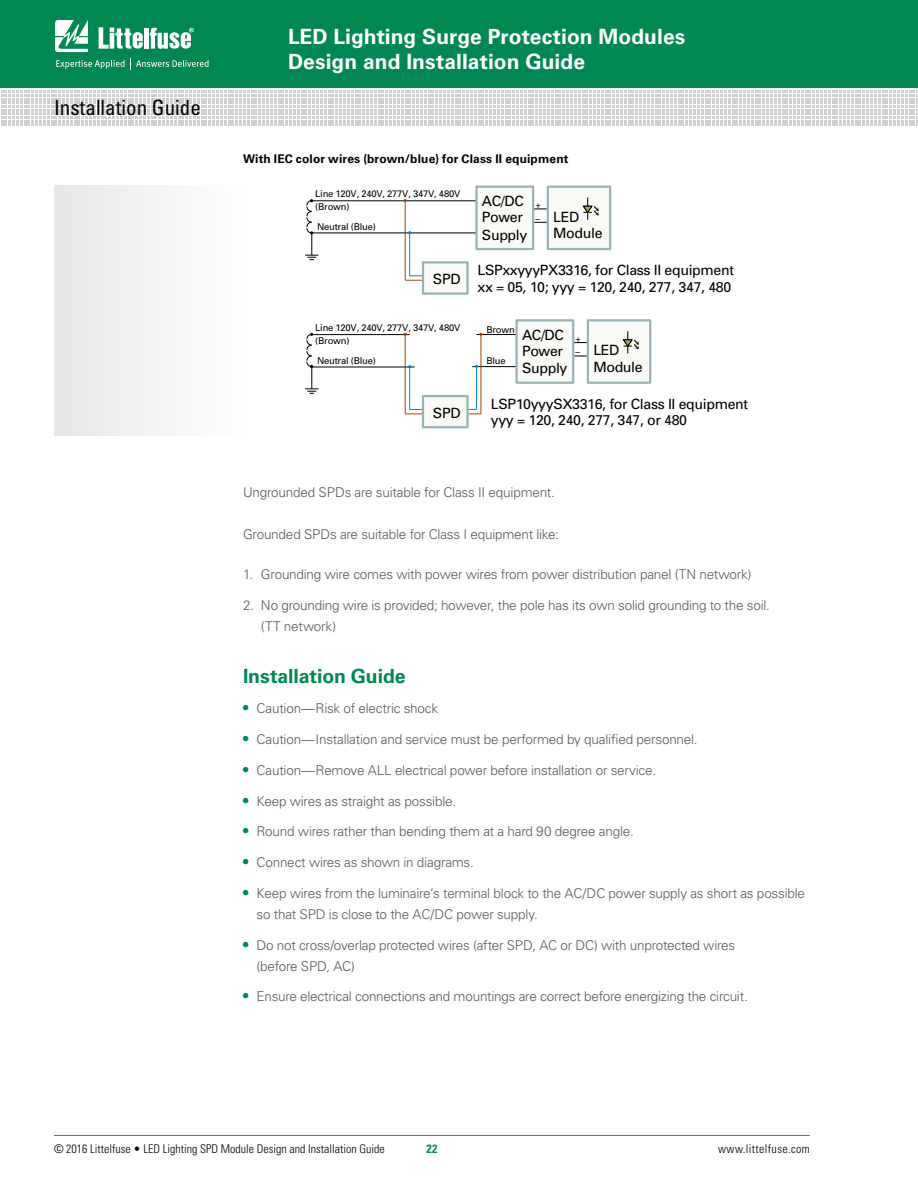
<style>
.page{position:relative;width:918px;height:1188px;background:#fff}
.page>*{position:absolute;margin:0;border:0;box-sizing:border-box;transform-origin:0 0}
.t1{font:700 21px/25.2px "Univers LT Std";letter-spacing:.005em;color:#fff}
.t2{font:condensed 21px "Univers LT Std";color:#000}
.t3{font:700 19.5px "Univers LT Std";letter-spacing:-.005em;color:#008752}
.t4{font:14.1px/17px "Univers";letter-spacing:-.025em;color:#000}
.t5{font:300 13.5px/21px "Univers LT Std";letter-spacing:-.015em;color:#58595b}
.t6{font:300 condensed 12px "Univers LT Std";color:#000}
.t7{font:700 12px "Univers LT Std";letter-spacing:.01em;color:#000}
.t8{font:300 condensed 12px "Univers LT Std";letter-spacing:.03em;color:#000}
.t9{font:700 condensed 12px "Univers LT Std";color:#008752}
.t10{font:9.45px/12.8px "Univers";letter-spacing:-.025em;color:#000}
.s1{font-weight:700;font-size:15px;color:#008752}
.s2{font-weight:400}
</style>
<div class="page">
<div style="left:0;top:0;width:918px;height:88px;background:#008752"></div>
<svg style="left:1px;top:91px;width:917px;height:35px"></svg>
<svg style="left:55px;top:20px;width:33px;height:32px"></svg>
<hr style="left:144px;top:28px;width:4px;height:21px;background:#fff">
<svg style="left:150px;top:28px;width:44px;height:21px"></svg>
<svg style="left:99px;top:27px;width:44px;height:22px"></svg>
<svg style="left:56px;top:58px;width:153px;height:11px"></svg>
<hr style="left:54px;top:1135px;width:756px;height:1px;background:#6d6e71">
<hr style="left:472px;top:366px;width:58px;height:1px;background:#000">
<hr style="left:476px;top:334px;width:54px;height:1px;background:#000">
<svg style="left:469px;top:409px;width:12px;height:6px"></svg>
<svg style="left:305px;top:199px;width:13px;height:61px"></svg>
<svg style="left:405px;top:275px;width:17px;height:6px"></svg>
<div style="left:423px;top:262px;width:45px;height:32px;background:#f9f9f5"></div>
<div style="left:422px;top:261px;width:47px;height:34px;border:2px solid #99b2b5"></div>
<hr style="left:312px;top:232px;width:178px;height:1px;background:#000">
<hr style="left:312px;top:200px;width:178px;height:1px;background:#000">
<svg style="left:534px;top:222px;width:13px;height:1px"></svg>
<svg style="left:534px;top:209px;width:13px;height:1px"></svg>
<div style="left:476px;top:187px;width:57px;height:62px;background:#f9f9f5"></div>
<div style="left:475px;top:186px;width:59px;height:64px;border:2px solid #99b2b5"></div>
<div style="left:548px;top:187px;width:62px;height:62px;background:#f9f9f5"></div>
<div style="left:547px;top:186px;width:64px;height:64px;border:2px solid #99b2b5"></div>
<svg style="left:582px;top:198px;width:17px;height:22px"></svg>
<hr style="left:409px;top:233px;width:1px;height:43px;background:#0085cc">
<hr style="left:405px;top:201px;width:1px;height:79px;background:#ab4500">
<svg style="left:305px;top:333px;width:13px;height:61px"></svg>
<svg style="left:405px;top:409px;width:17px;height:6px"></svg>
<div style="left:423px;top:396px;width:45px;height:31px;background:#f9f9f5"></div>
<div style="left:422px;top:395px;width:47px;height:33px;border:2px solid #99b2b5"></div>
<hr style="left:312px;top:367px;width:103px;height:1px;background:#000">
<hr style="left:312px;top:334px;width:98px;height:1px;background:#000">
<svg style="left:574px;top:356px;width:13px;height:1px"></svg>
<svg style="left:574px;top:342px;width:13px;height:1px"></svg>
<div style="left:517px;top:320px;width:56px;height:63px;background:#f9f9f5"></div>
<div style="left:515px;top:319px;width:59px;height:65px;border:2px solid #99b2b5"></div>
<div style="left:588px;top:320px;width:62px;height:63px;background:#f9f9f5"></div>
<div style="left:587px;top:319px;width:64px;height:65px;border:2px solid #99b2b5"></div>
<svg style="left:622px;top:331px;width:17px;height:22px"></svg>
<hr style="left:409px;top:367px;width:1px;height:42px;background:#0085cc">
<hr style="left:405px;top:334px;width:1px;height:80px;background:#ab4500">
<hr style="left:476px;top:366px;width:1px;height:43px;background:#0085cc">
<hr style="left:481px;top:334px;width:1px;height:80px;background:#ab4500">
<div style="left:54px;top:186px;width:189px;height:250px;background:#f1f2f2"></div>
<h1 class="t2" style="left:54px;top:94px;width:148px">Installation Guide</h1>
<h1 class="t1" style="left:288px;top:24px;width:399px">LED Lighting Surge Protection Modules<br>Design and Installation Guide</h1>
<p class="t7" style="left:243px;top:152px;width:327px">With IEC color wires (brown/blue) for Class II equipment</p>
<p class="t10" style="left:315px;top:188px;width:147px">Line 120V, 240V, 277V, 347V, 480V (Brown)</p>
<p class="t10" style="left:317px;top:221px;width:60px">Neutral (Blue)</p>
<p class="t4" style="left:433px;top:270px;width:29px">SPD</p>
<p class="t10" style="left:315px;top:321px;width:147px">Line 120V, 240V, 277V, 347V, 480V (Brown)</p>
<p class="t10" style="left:317px;top:354px;width:60px">Neutral (Blue)</p>
<p class="t4" style="left:433px;top:404px;width:29px">SPD</p>
<p class="t4" style="left:482px;top:192px;width:47px">AC/DC<br>Power<br>Supply</p>
<p class="t10" style="left:535px;top:198px;width:7px;line-height:13.4px">+ –</p>
<p class="t4" style="left:553px;top:208px;width:51px;line-height:16.5px">LED<br>Module</p>
<p class="t4" style="left:478px;top:262px;width:258px;line-height:16.5px">LSPxxyyyPX3316, for Class II equipment xx = 05, 10; yyy = 120, 240, 277, 347, 480</p>
<p class="t10" style="left:486px;top:323px;width:30px">Brown</p>
<p class="t10" style="left:486px;top:354px;width:21px">Blue</p>
<p class="t4" style="left:522px;top:326px;width:47px">AC/DC<br>Power<br>Supply</p>
<p class="t10" style="left:576px;top:332px;width:7px;line-height:13.4px">+ –</p>
<p class="t4" style="left:593px;top:342px;width:51px;line-height:16.5px">LED<br>Module</p>
<p class="t4" style="left:491px;top:395px;width:259px;line-height:16.5px">LSP10yyySX3316, for Class II equipment yyy = 120, 240, 277, 347, or 480</p>
<p class="t5" style="left:243px;top:481px;width:313px">Ungrounded SPDs are suitable for Class II equipment.</p>
<p class="t5" style="left:243px;top:523px;width:317px">Grounded SPDs are suitable for Class I equipment like:</p>
<p class="t5" style="left:243px;top:564px;width:510px">1. Grounding wire comes with power wires from power distribution panel (TN network)</p>
<p class="t5" style="left:261px;top:595px;width:510px;text-indent:-18px">2. No grounding wire is provided; however, the pole has its own solid grounding to the soil. (TT network)</p>
<h2 class="t3" style="left:243px;top:664px;width:164px">Installation Guide</h2>
<p class="t5" style="left:243px;top:698px;width:197px"><span class="s1">•</span> Caution—Risk of electric shock</p>
<p class="t5" style="left:243px;top:729px;width:456px"><span class="s1">•</span> Caution—Installation and service must be performed by qualified personnel.</p>
<p class="t5" style="left:243px;top:760px;width:415px"><span class="s1">•</span> Caution—Remove ALL electrical power before installation or service.</p>
<p class="t5" style="left:243px;top:790px;width:215px"><span class="s1">•</span> Keep wires as straight as possible.</p>
<p class="t5" style="left:243px;top:821px;width:392px"><span class="s1">•</span> Round wires rather than bending them at a hard 90 degree angle.</p>
<p class="t5" style="left:243px;top:852px;width:232px"><span class="s1">•</span> Connect wires as shown in diagrams.</p>
<p class="t5" style="left:256px;top:883px;width:550px;text-indent:-14px"><span class="s1">•</span> Keep wires from the luminaire’s terminal block to the AC/DC power supply as short as possible so that SPD is close to the AC/DC power supply.</p>
<p class="t5" style="left:256px;top:934px;width:480px;text-indent:-14px"><span class="s1">•</span> Do not cross/overlap protected wires (after SPD, AC or DC) with unprotected wires (before SPD, AC)</p>
<p class="t5" style="left:243px;top:986px;width:506px"><span class="s1">•</span> Ensure electrical connections and mountings are correct before energizing the circuit.</p>
<p class="t6" style="left:54px;top:1142px;width:332px"><span class="s2">©</span> 2016 Littelfuse • LED Lighting SPD Module Design and Installation Guide</p>
<p class="t8" style="left:718px;top:1142px;width:93px">www.littelfuse.com</p>
<p class="t9" style="left:426px;top:1142px;width:13px">22</p>
</div>
